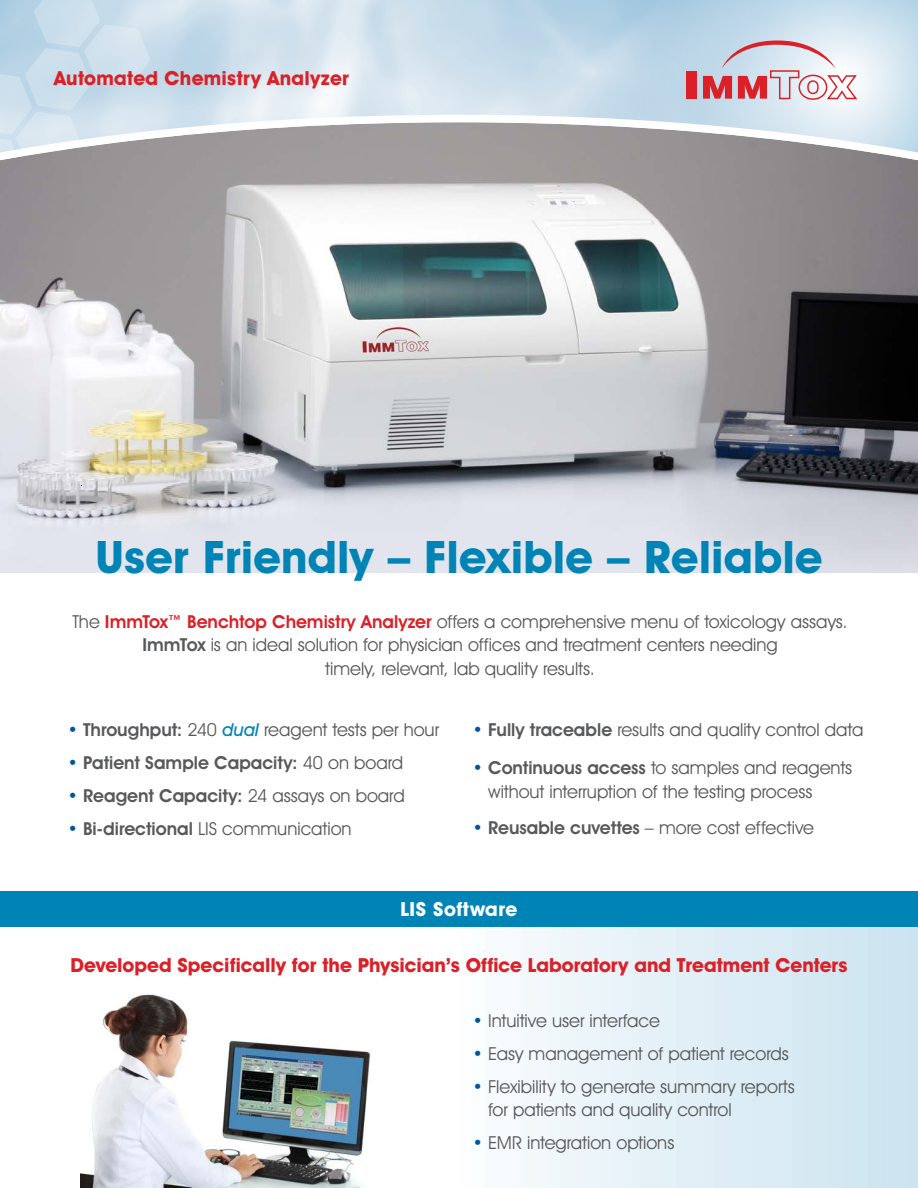
<style>
.page{position:relative;width:918px;height:1188px;background:#fff}
.page>*{position:absolute;margin:0;border:0;box-sizing:border-box;transform-origin:0 0}
.t1{font:700 45px "Avant Garde IT Cby BT";letter-spacing:.005em;color:#0084b5}
.t2{font:700 19.5px "Avant Garde IT Cby BT";color:#db2028}
.t3{font:700 19.5px "Avant Garde IT Cby BT";letter-spacing:.025em;color:#fff}
.t4{font:18px/23.2px "Avant Garde IT Cby BT";color:#58595b}
.t5{font:600 18px "Avant Garde IT Cby BT";letter-spacing:-.005em;color:#58595b}
.s1{font-weight:600;color:#db2028}
.s2{font-weight:600}
.s3{color:#00559f}
.s4{font-weight:500;font-style:italic;color:#0084b5}
.s5{font-weight:400;color:#00559f}
.s6{font-weight:400}
</style>
<div class="page">
<svg style="left:616px;top:0;width:302px;height:111px"></svg>
<svg style="left:0;top:0;width:151px;height:111px"></svg>
<svg style="left:0;top:111px;width:918px;height:462px"></svg>
<div style="left:686px;top:71px;width:10px;height:28px;background:#db2028"></div>
<svg style="left:703px;top:40px;width:156px;height:61px"></svg>
<div style="left:436px;top:927px;width:482px;height:261px;background:linear-gradient(to right,#fefeff,#cae3f0)"></div>
<img style="left:81px;top:994px;width:290px;height:194px">
<div style="left:0;top:891px;width:918px;height:35px;background:#0084b5"></div>
<p class="t2" style="left:54px;top:67px;width:297px">Automated Chemistry Analyzer</p>
<h1 class="t1" style="left:95px;top:530px;width:729px">User Friendly – Flexible – Reliable</h1>
<p class="t4" style="left:72px;top:610px;width:777px;text-align:center">The <span class="s1">ImmTox™ Benchtop Chemistry Analyzer</span> offers a comprehensive menu of toxicology assays.<br><span class="s2">ImmTox</span> is an ideal solution for physician offices and treatment centers needing<br>timely, relevant, lab quality results.</p>
<p class="t4" style="left:67px;top:718px;width:373px"><span class="s3">•</span> <span class="s2">Throughput:</span> 240 <span class="s4">dual</span> reagent tests per hour</p>
<p class="t5" style="left:67px;top:752px;width:337px"><span class="s5">•</span> Patient Sample Capacity: <span class="s6">40 on board</span></p>
<p class="t5" style="left:67px;top:785px;width:339px"><span class="s5">•</span> Reagent Capacity: <span class="s6">24 assays on board</span></p>
<p class="t4" style="left:67px;top:817px;width:286px"><span class="s3">•</span> <span class="s2">Bi-directional</span> LIS communication</p>
<p class="t4" style="left:472px;top:718px;width:392px"><span class="s3">•</span> <span class="s2">Fully traceable</span> results and quality control data</p>
<p class="t4" style="left:488px;top:755px;width:366px;line-height:24px;text-indent:-16px"><span class="s3">•</span> <span class="s2">Continuous access</span> to samples and reagents without interruption of the testing process</p>
<p class="t4" style="left:472px;top:816px;width:343px"><span class="s3">•</span> <span class="s2">Reusable cuvettes</span> – more cost effective</p>
<p class="t3" style="left:401px;top:897px;width:118px">LIS Software</p>
<p class="t2" style="left:70px;top:953px;width:779px">Developed Specifically for the Physician’s Office Laboratory and Treatment Centers</p>
<p class="t4" style="left:472px;top:1009px;width:189px"><span class="s3">•</span> Intuitive user interface</p>
<p class="t4" style="left:472px;top:1042px;width:318px"><span class="s3">•</span> Easy management of patient records</p>
<p class="t4" style="left:488px;top:1075px;width:308px;text-indent:-16px"><span class="s3">•</span> Flexibility to generate summary reports for patients and quality control</p>
<p class="t4" style="left:472px;top:1131px;width:203px"><span class="s3">•</span> EMR integration options</p>
</div>
